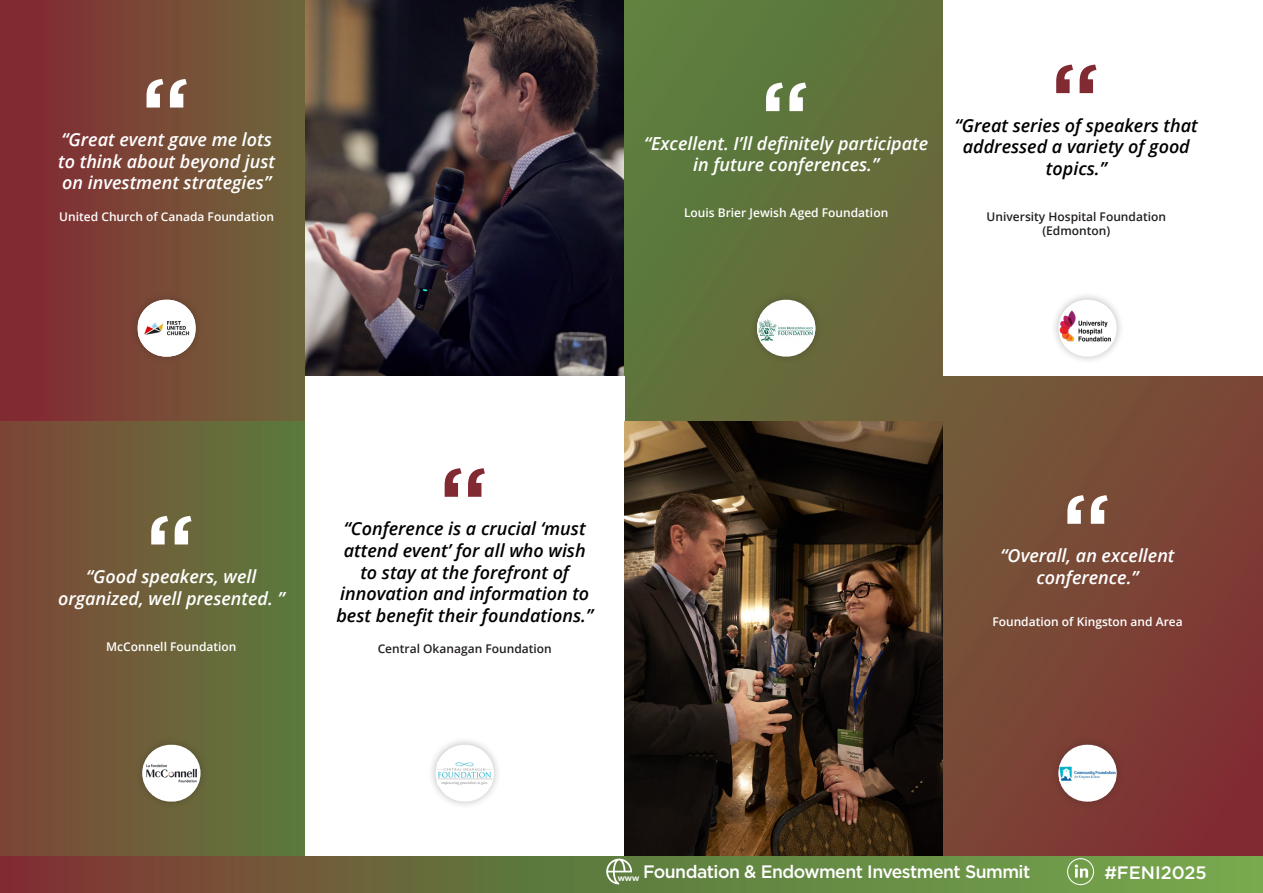
<style>
.page{position:relative;width:1263px;height:893px;background:#fff}
.page>*{position:absolute;margin:0;border:0;box-sizing:border-box;transform-origin:0 0}
.t1{font:italic 600 18px/21.6px "Open Sans";color:#fff;text-align:center}
.t2{font:italic 600 18px/21.6px "Open Sans";color:#000004;text-align:center}
.t3{font:500 18px "Gotham";letter-spacing:-.03em;color:#fff}
.t4{font:500 18px "Gotham";color:#fff}
.t5{font:600 12px "Open Sans";color:#fff}
.t6{font:600 12px "Open Sans";color:#231f20}
</style>
<div class="page">
<div style="left:0;top:0;width:305px;height:422px;background:linear-gradient(to right,#842631,#6d683b)"></div>
<img style="left:305px;top:0;width:319px;height:376px">
<div style="left:624px;top:0;width:320px;height:422px;background:linear-gradient(to right,#5b7c3e,#69673a)"></div>
<div style="left:0;top:422px;width:305px;height:434px;background:linear-gradient(to right,#7e4536,#5c7b3d)"></div>
<img style="left:624px;top:422px;width:320px;height:434px">
<svg style="left:944px;top:377px;width:319px;height:479px;background:#7a4435"></svg>
<svg style="left:0;top:856px;width:1263px;height:37px;background:#6d763f"></svg>
<svg style="left:151px;top:516px;width:40px;height:28px"></svg>
<svg style="left:766px;top:83px;width:40px;height:28px"></svg>
<svg style="left:445px;top:468px;width:40px;height:29px"></svg>
<svg style="left:1056px;top:65px;width:40px;height:28px"></svg>
<svg style="left:1067px;top:495px;width:41px;height:29px"></svg>
<svg style="left:147px;top:79px;width:40px;height:29px"></svg>
<svg style="left:606px;top:859px;width:26px;height:25px"></svg>
<div style="left:1067px;top:858px;width:27px;height:27px;border:1px solid #fff;border-radius:50%"></div>
<svg style="left:1075px;top:864px;width:13px;height:14px"></svg>
<div style="left:129px;top:291px;width:75px;height:73px;background:#774936"></div>
<img style="left:138px;top:300px;width:57px;height:57px">
<div style="left:134px;top:736px;width:74px;height:73px;background:#696039"></div>
<div style="left:142px;top:745px;width:59px;height:57px;background:#fff;border-radius:28px"></div>
<img style="left:142px;top:759px;width:59px;height:29px">
<div style="left:749px;top:291px;width:74px;height:73px;background:#646a3a"></div>
<div style="left:757px;top:300px;width:58px;height:57px;background:#fff;border-radius:28px"></div>
<img style="left:757px;top:318px;width:58px;height:26px">
<div style="left:427px;top:736px;width:75px;height:73px;background:#231f20;opacity:.3"></div>
<div style="left:436px;top:745px;width:58px;height:57px;background:#fff;border-radius:28px"></div>
<img style="left:438px;top:762px;width:54px;height:22px">
<div style="left:1050px;top:291px;width:75px;height:73px;background:#231f20;opacity:.3"></div>
<div style="left:1058px;top:300px;width:59px;height:57px;background:#fff;border-radius:28px"></div>
<img style="left:1058px;top:308px;width:59px;height:36px">
<div style="left:1050px;top:736px;width:75px;height:73px;background:#7c3b34"></div>
<div style="left:1058px;top:745px;width:59px;height:57px;background:#fff;border-radius:28px"></div>
<img style="left:1060px;top:766px;width:55px;height:14px">
<p class="t1" style="left:58px;top:128px;width:219px;text-align:left">“Great event gave me lots to think about beyond just on investment strategies”</p>
<p class="t5" style="left:59px;top:208px;width:216px">United Church of Canada Foundation</p>
<p class="t1" style="left:644px;top:132px;width:286px">“Excellent. I’ll definitely participate in future conferences.”</p>
<p class="t5" style="left:684px;top:205px;width:206px">Louis Brier Jewish Aged Foundation</p>
<p class="t2" style="left:955px;top:114px;width:244px">“Great series of speakers that addressed a variety of good topics.”</p>
<p class="t6" style="left:987px;top:208px;width:181px">University Hospital Foundation</p>
<p class="t6" style="left:1042px;top:223px;width:69px">(Edmonton)</p>
<p class="t1" style="left:58px;top:565px;width:228px">“Good speakers, well organized, well presented. ”</p>
<p class="t5" style="left:106px;top:638px;width:132px">McConnell Foundation</p>
<p class="t2" style="left:336px;top:518px;width:258px">“Conference is a crucial ‘must attend event’ for all who wish to stay at the forefront of innovation and information to best benefit their foundations.”</p>
<p class="t6" style="left:378px;top:641px;width:176px">Central Okanagan Foundation</p>
<p class="t1" style="left:1000px;top:545px;width:175px">“Overall, an excellent conference.”</p>
<p class="t5" style="left:992px;top:614px;width:192px">Foundation of Kingston and Area</p>
<p class="t3" style="left:618px;top:860px;width:414px"><sub>www</sub> Foundation &amp; Endowment Investment Summit</p>
<p class="t4" style="left:1104px;top:861px;width:104px">#FENI2025</p>
</div>
